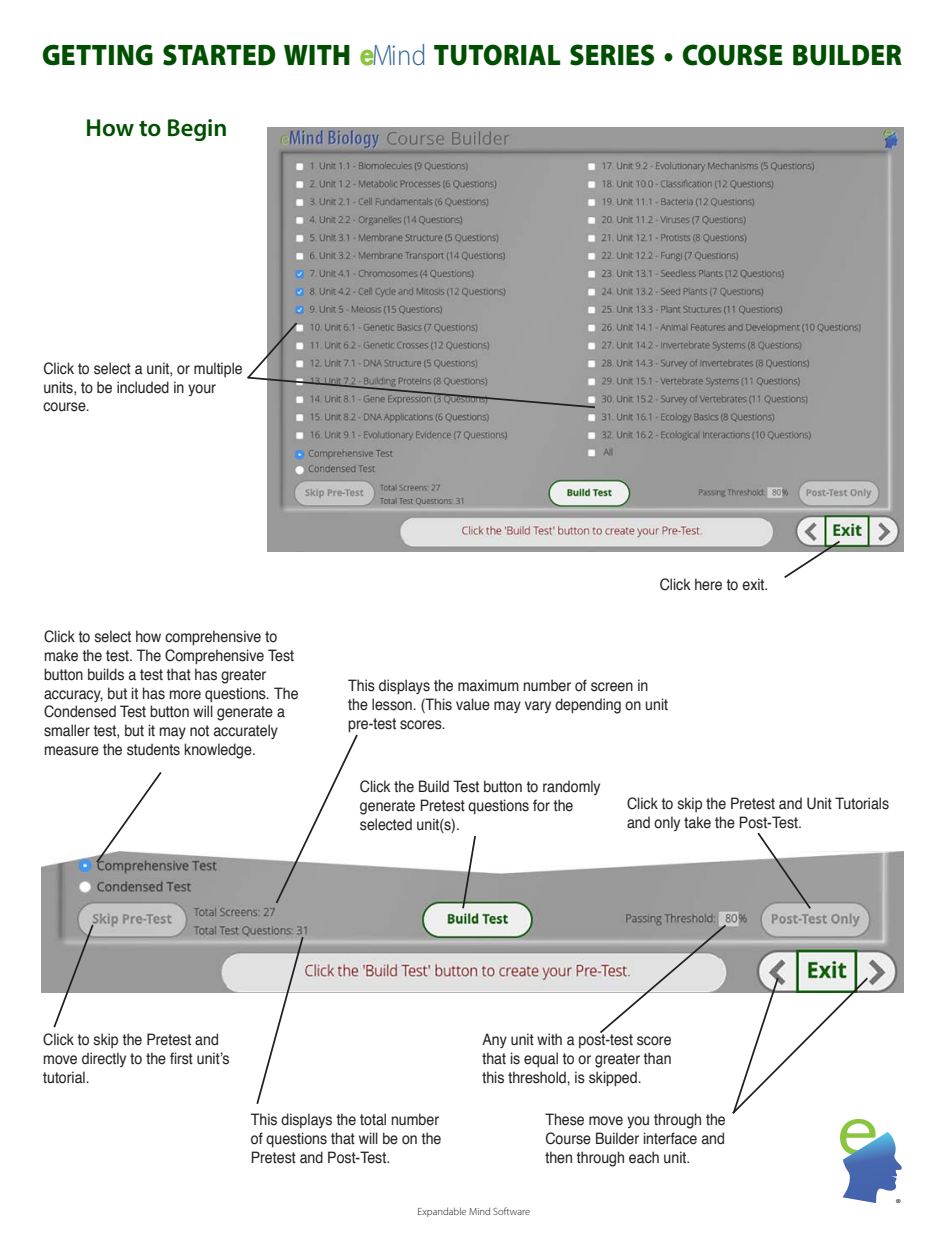
<style>
.page{position:relative;width:945px;height:1260px;background:#fff}
.page>*{position:absolute;margin:0;border:0;box-sizing:border-box;transform-origin:0 0}
.t1{font:900 29.75px "Myriad Pro";letter-spacing:.01em;color:#004e00;scale:.9 1}
.t2{font:600 24.5px "Myriad Pro";color:#004e00}
.t3{font:15.75px/18.9px "Helvetica";color:#231f20;scale:.9 1}
.t4{font:300 13.3px "Myriad Pro";color:#000}
.t5{font:300 10.5px "Myriad Pro";color:#231f20}
.s1{font-family:"American Typewriter";font-weight:700;color:#8bc63e}
.s2{font-weight:300;color:#369}
</style>
<div class="page">
<img style="left:268px;top:128px;width:635px;height:423px">
<img style="left:41px;top:852px;width:862px;height:140px">
<svg style="left:782px;top:539px;width:60px;height:39px"></svg>
<svg style="left:247px;top:321px;width:350px;height:88px;background:#9b9b9b"></svg>
<svg style="left:461px;top:836px;width:16px;height:74px"></svg>
<svg style="left:95px;top:772px;width:68px;height:93px"></svg>
<svg style="left:756px;top:832px;width:57px;height:79px"></svg>
<svg style="left:52px;top:923px;width:43px;height:105px"></svg>
<svg style="left:598px;top:923px;width:305px;height:280px"></svg>
<svg style="left:255px;top:935px;width:50px;height:169px"></svg>
<svg style="left:274px;top:734px;width:85px;height:171px"></svg>
<h1 class="t1" style="left:42px;top:35px;width:957px">GETTING STARTED WITH <span class="s1">e</span><span class="s2">Mind</span> TUTORIAL SERIES • COURSE BUILDER</h1>
<h2 class="t2" style="left:86px;top:112px;width:143px">How to Begin</h2>
<p class="t3" style="left:43px;top:359px;width:223px">Click to select a unit, or multiple units, to be included in your course.</p>
<p class="t3" style="left:44px;top:627px;width:284px">Click to select how comprehensive to make the test. The Comprehensive Test button builds a test that has greater accuracy, but it has more questions. The Condensed Test button will generate a smaller test, but it may not accurately measure the students knowledge.</p>
<p class="t3" style="left:660px;top:575px;width:122px">Click here to exit.</p>
<p class="t3" style="left:348px;top:676px;width:357px">This displays the maximum number of screen in the lesson. (This value may vary depending on unit pre-test scores.</p>
<p class="t3" style="left:360px;top:777px;width:269px">Click the Build Test button to randomly generate Pretest questions for the selected unit(s).</p>
<p class="t3" style="left:627px;top:794px;width:293px">Click to skip the Pretest and Unit Tutorials and only take the Post-Test.</p>
<p class="t3" style="left:43px;top:1031px;width:209px">Click to skip the Pretest and move directly to the first unit’s tutorial.</p>
<p class="t3" style="left:482px;top:1031px;width:212px;text-align:justify">Any unit with a post-test score that is equal to or greater than this threshold, is skipped.</p>
<p class="t3" style="left:251px;top:1111px;width:213px">This displays the total number of questions that will be on the<br>Pretest and Post-Test.</p>
<p class="t3" style="left:545px;top:1111px;width:202px;text-align:justify">These move you through the Course Builder interface and then through each unit.</p>
<p class="t5" style="left:418px;top:1205px;width:114px">Expandable Mind Software</p>
<p class="t4" style="left:896px;top:1196px;width:7px">®</p>
</div>
